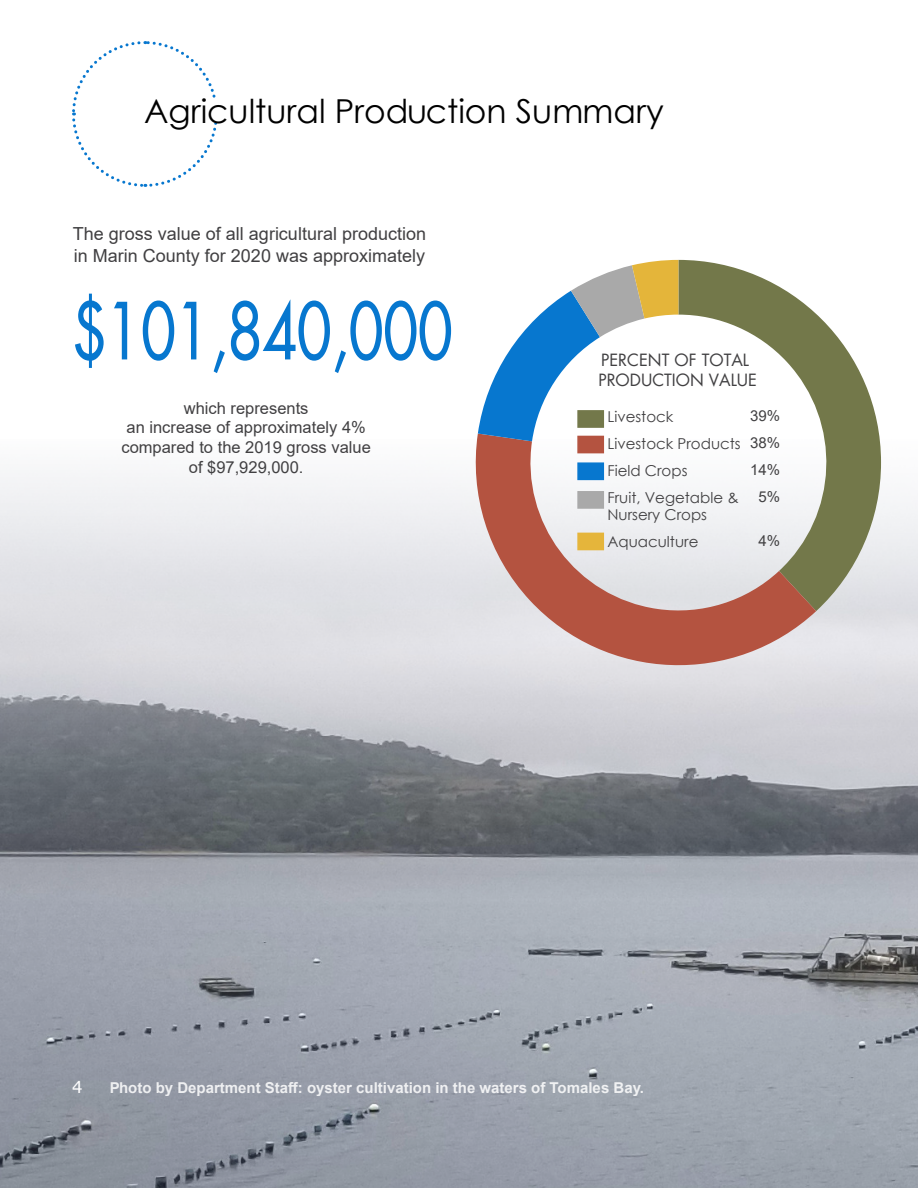
<style>
.page{position:relative;width:918px;height:1188px;background:#fff}
.page>*{position:absolute;margin:0;border:0;box-sizing:border-box;transform-origin:0 0}
.t1{font:76.5px "Futura";color:#0777cf;scale:.78 1}
.t2{font:33px "Century Gothic";color:#000}
.t3{font:18px/21.6px "Arial";color:#414042}
.t4{font:16.5px "Arial";color:#414042}
.t5{font:16.5px "Futura";color:#414042}
.t6{font:16.5px "Verdana";color:#fff}
.t7{font:15px/27px "Century Gothic";color:#414042}
.t8{font:700 15px "Arial";color:#fff}
.t9{font:15px "Arial";color:#414042}
</style>
<div class="page">
<img style="left:0;top:462px;width:918px;height:726px">
<svg style="left:72px;top:41px;width:146px;height:146px"></svg>
<div style="left:144px;top:98px;width:520px;height:25px;background:#fff"></div>
<svg style="left:678px;top:260px;width:203px;height:351px"></svg>
<svg style="left:469px;top:434px;width:347px;height:249px"></svg>
<svg style="left:478px;top:260px;width:200px;height:181px"></svg>
<p class="t2" style="left:144px;top:88px;width:521px">Agricultural Production Summary</p>
<p class="t3" style="left:73px;top:223px;width:355px">The gross value of all agricultural production in Marin County for 2020 was approximately</p>
<p class="t1" style="left:72px;top:283px;width:490px">$101,840,000</p>
<p class="t4" style="left:184px;top:396px;width:126px">which represents</p>
<p class="t4" style="left:127px;top:416px;width:241px">an increase of approximately 4%</p>
<p class="t4" style="left:121px;top:436px;width:251px">compared to the 2019 gross value</p>
<p class="t4" style="left:189px;top:456px;width:116px">of $97,929,000.</p>
<p class="t5" style="left:601px;top:349px;width:149px">PERCENT OF TOTAL</p>
<p class="t5" style="left:598px;top:369px;width:160px">PRODUCTION VALUE</p>
<p class="t7" style="left:607px;top:403px;width:67px">Livestock</p>
<p class="t7" style="left:607px;top:430px;width:135px">Livestock Products</p>
<p class="t7" style="left:607px;top:457px;width:82px">Field Crops</p>
<p class="t7" style="left:607px;top:484px;width:133px">Fruit, Vegetable &amp;</p>
<p class="t7" style="left:607px;top:500px;width:101px">Nursery Crops<br>Aquaculture</p>
<p class="t9" style="left:750px;top:406px;width:32px">39%</p>
<p class="t9" style="left:750px;top:433px;width:32px">38%</p>
<p class="t9" style="left:750px;top:460px;width:32px">14%</p>
<p class="t9" style="left:759px;top:487px;width:23px">5%</p>
<p class="t9" style="left:759px;top:530px;width:23px">4%</p>
<p class="t6" style="left:72px;top:1075px;width:12px">4</p>
<p class="t8" style="left:109px;top:1077px;width:537px">Photo by Department Staff: oyster cultivation in the waters of Tomales Bay.</p>
</div>
